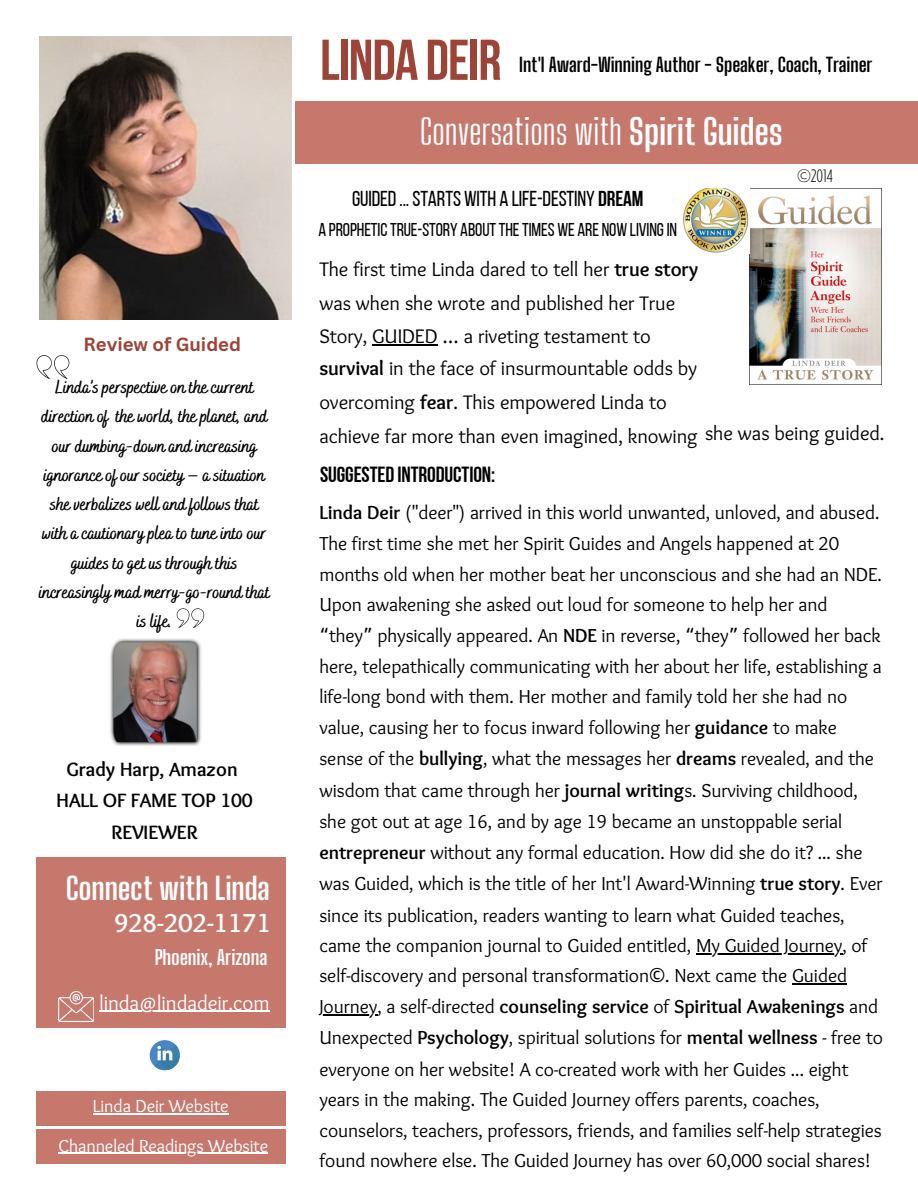
<style>
.page{position:relative;width:918px;height:1188px;background:#fff}
.page>*{position:absolute;margin:0;border:0;box-sizing:border-box;transform-origin:0 0}
.t1{font:700 57.45px "Bebas Neue";letter-spacing:-.015em;color:#9d4438}
.t2{font:35.1px "Big Shoulders Display";letter-spacing:-.005em;color:#fff}
.t3{font:700 30.6px "Big Shoulders Display";letter-spacing:-.005em;color:#fff}
.t4{font:700 27px "Sukar";letter-spacing:-.005em;color:#fff}
.t5{font:21.9px "Bebas Neue Cyrillic";letter-spacing:-.005em;color:#000}
.t6{font:21.6px "Bebas Neue";letter-spacing:-.005em;color:#000}
.t7{font:21px "Sukar";letter-spacing:-.005em;color:#fff}
.t8{font:20.4px/33.3px "Sukar";letter-spacing:-.005em;color:#000}
.t9{font:700 20.1px/31.5px "Sukar";letter-spacing:-.005em;color:#000;text-align:center}
.t10{font:700 20.1px "Big Shoulders Display";letter-spacing:-.005em;color:#fff}
.t11{font:19.5px/30.9px "Sukar";letter-spacing:-.005em;color:#000}
.t12{font:700 19.2px "Big Shoulders Display";letter-spacing:-.005em;color:#000}
.t13{font:700 18.6px/29.2px "Bakerie Smooth";letter-spacing:-.005em;color:#000;text-align:center}
.t14{font:18.6px "Bebas Neue";letter-spacing:-.005em;color:#000}
.t15{font:700 18.45px "Canva Sans";color:#9d4438}
.t16{font:18px "Sukar";letter-spacing:-.005em;color:#fff}
.t17{font:200 condensed 17.85px "Balgin";color:#000}
.s1{font-weight:700}
.s2{font-family:"Noto Sans Gurmukhi"}
.s3{font-family:"Noto Sans"}
</style>
<div class="page">
<div style="left:36px;top:857px;width:250px;height:171px;background:#c6786d"></div>
<div style="left:150px;top:1040px;width:30px;height:30px;background:#4a86c5;border-radius:50%"></div>
<svg style="left:154px;top:1045px;width:26px;height:26px"></svg>
<img style="left:39px;top:36px;width:252px;height:284px">
<img style="left:750px;top:188px;width:131px;height:192px">
<div style="left:296px;top:102px;width:622px;height:62px;background:#c6786d"></div>
<img style="left:683px;top:189px;width:66px;height:64px">
<img style="left:110px;top:638px;width:91px;height:108px">
<svg style="left:58px;top:991px;width:36px;height:31px"></svg>
<svg style="left:36px;top:355px;width:33px;height:24px"></svg>
<svg style="left:177px;top:608px;width:27px;height:20px"></svg>
<hr style="left:99px;top:1011px;width:171px;height:1px;background:#fff">
<hr style="left:372px;top:344px;width:66px;height:1px;background:#000">
<hr style="left:696px;top:953px;width:146px;height:1px;background:#000">
<hr style="left:792px;top:984px;width:55px;height:1px;background:#000">
<hr style="left:319px;top:1014px;width:58px;height:1px;background:#000">
<div style="left:36px;top:1091px;width:250px;height:35px;background:#c6786d"></div>
<div style="left:36px;top:1129px;width:250px;height:35px;background:#c6786d"></div>
<hr style="left:93px;top:1113px;width:136px;height:1px;background:#fff">
<hr style="left:58px;top:1153px;width:210px;height:1px;background:#fff">
<h3 class="t15" style="left:84px;top:331px;width:159px">Review of Guided</h3>
<h5 class="t13" style="left:39px;top:374px;width:232px">Linda’s perspective on the current direction of the world, the planet, and our dumbing-down and increasing ignorance of our society – a situation she verbalizes well and follows that with a cautionary plea to tune into our guides to get us through this increasingly mad merry-go-round that is life.</h5>
<p class="t9" style="left:57px;top:755px;width:197px">Grady Harp, Amazon<br>HALL OF FAME TOP 100<br>REVIEWER</p>
<h5 class="t3" style="left:66px;top:870px;width:206px">Connect with Linda</h5>
<p class="t4" style="left:114px;top:907px;width:158px">928-202-1171</p>
<h6 class="t10" style="left:155px;top:945px;width:115px">Phoenix, Arizona</h6>
<p class="t7" style="left:99px;top:991px;width:172px">linda@lindadeir.com</p>
<h5 class="t16" style="left:93px;top:1096px;width:137px">Linda Deir Website</h5>
<p class="t16" style="left:58px;top:1135px;width:211px">Channeled Readings Website</p>
<p class="t1" style="left:320px;top:37px;width:183px">LINDA DEIR</p>
<p class="t12" style="left:519px;top:53px;width:355px">Int'l Award-Winning Author - Speaker, Coach, Trainer</p>
<h6 class="t2" style="left:420px;top:111px;width:365px">Conversations with <span class="s1">Spirit Guides</span></h6>
<p class="t6" style="left:352px;top:189px;width:293px">GUIDED...STARTSWITH A LIFE-DESTINY <span class="s1">DREAM</span></p>
<p class="t14" style="left:318px;top:222px;width:360px">A PROPHETICTRUE-STORY ABOUTTHETIMESWE ARE NOWLIVINGIN</p>
<p class="t17" style="left:797px;top:169px;width:37px">©2014</p>
<h6 class="t8" style="left:319px;top:254px;width:380px">The first time Linda dared to tell her <span class="s1">true story </span>was when she wrote and published her True Story, GUIDED <span class="s2">…</span> a riveting testament to <span class="s1">survival</span> in the face of insurmountable odds by overcoming <span class="s1">fear</span>. This empowered Linda to achieve far more than even imagined, knowing</h6>
<h4 class="t5" style="left:320px;top:465px;width:177px">SUGGESTED INTRODUCTION:</h4>
<p class="t8" style="left:705px;top:418px;width:181px">she was being guided.</p>
<h6 class="t11" style="left:319px;top:498px;width:565px"><span class="s1">Linda Deir</span> ("deer") arrived in this world unwanted, unloved, and abused.<br>The first time she met her Spirit Guides and Angels happened at 20 months old when her mother beat her unconscious and she had an NDE.<br>Upon awakening she asked out loud for someone to help her and <span class="s2">“</span>they<span class="s2">”</span> physically appeared. An <span class="s1">NDE</span> in reverse, <span class="s2">“</span>they<span class="s2">”</span> followed her back here, telepathically communicating with her about her life, establishing a life-long bond with them. Her mother and family told her she had no value, causing her to focus inward following her <span class="s1">guidance</span> to make sense of the <span class="s1">bullying</span>, what the messages her <span class="s1">dreams</span> revealed, and the wisdom that came through her <span class="s1">journal writing</span>s. Surviving childhood, she got out at age 16, and by age 19 became an unstoppable serial <span class="s1">entrepreneur</span> without any formal education. How did she do it? ... she was Guided, which is the title of her Int'l Award-Winning <span class="s1">true story</span>. Ever since its publication, readers wanting to learn what Guided teaches, came the companion journal to Guided entitled, My Guided Journey, of</h6>
<p class="t11" style="left:319px;top:962px;width:529px">self-discovery and personal transformation<span class="s3">©</span>. Next came the Guided</p>
<p class="t11" style="left:319px;top:992px;width:565px">Journey, a self-directed <span class="s1">counseling service</span> of <span class="s1">Spiritual Awakenings</span> and Unexpected <span class="s1">Psychology</span>, spiritual solutions for <span class="s1">mental wellness</span> - free to everyone on her website! A co-created work with her Guides ... eight years in the making. The Guided Journey offers parents, coaches, counselors, teachers, professors, friends, and families self-help strategies found nowhere else. The Guided Journey has over 60,000 social shares!</p>
</div>
